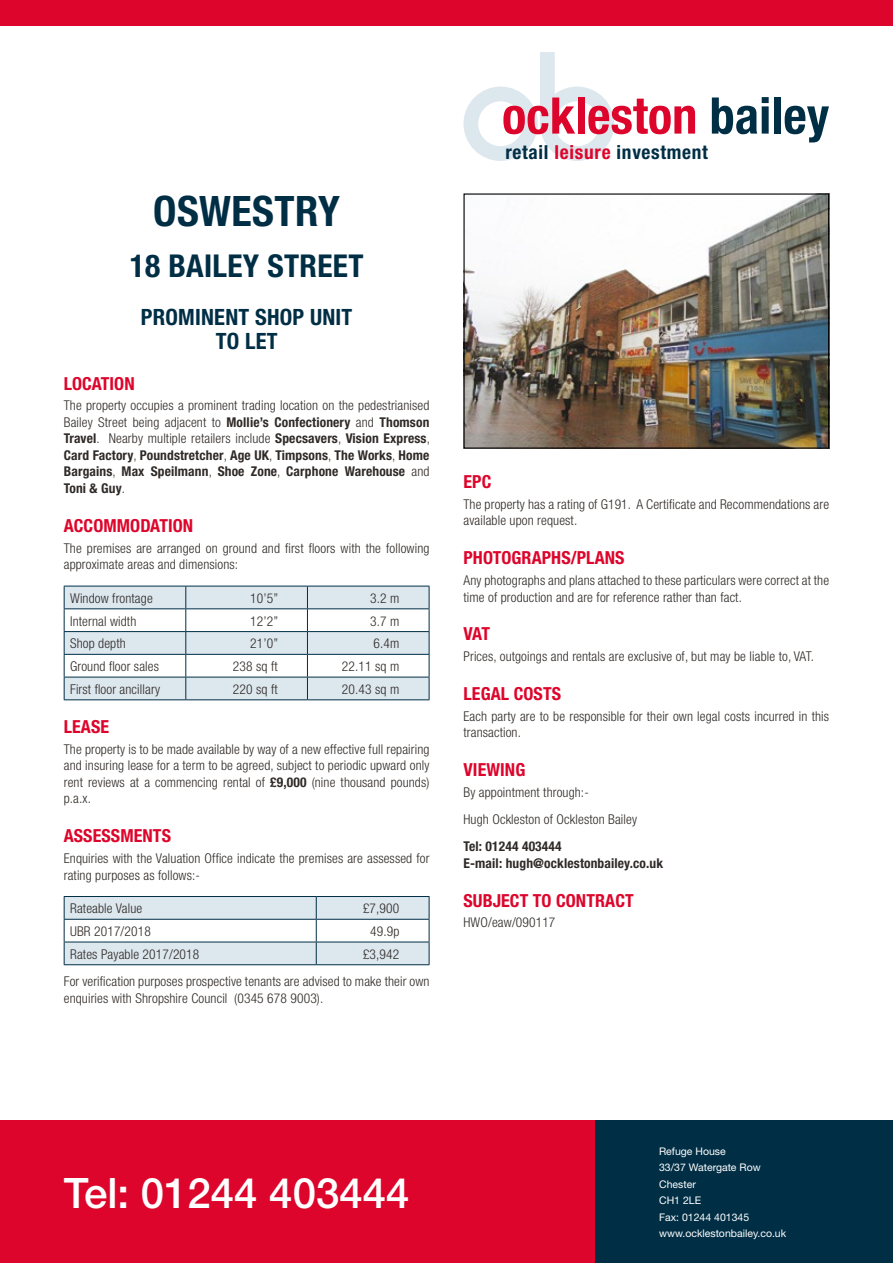
<style>
.page{position:relative;width:893px;height:1263px;background:#fff}
.page>*{position:absolute;margin:0;border:0;box-sizing:border-box;transform-origin:0 0}
.t1{font:700 condensed 50.55px "Helvetica Neue";color:#dd052b}
.t2{font:500 42px "Helvetica Neue";color:#fff}
.t3{font:700 condensed 42px "Helvetica Neue";letter-spacing:.01em;color:#002e45}
.t4{font:700 condensed 31.5px "Helvetica Neue";letter-spacing:.01em;color:#002e45}
.t5{font:700 condensed 22.5px/24px "Helvetica Neue";letter-spacing:.01em;color:#002e45;text-align:center}
.t6{font:700 condensed 19.35px "Helvetica Neue";letter-spacing:.035em;color:#002e45}
.t7{font:700 condensed 18px "Helvetica Neue";letter-spacing:.005em;color:#dd052b}
.t8{font:300 condensed 13.5px/16.5px "Helvetica Neue";letter-spacing:.01em;color:#2f2a27}
.t9{font:700 condensed 13.5px/16.5px "Helvetica Neue";letter-spacing:.01em;color:#2f2a27;text-align:justify}
.t10{font:10.5px/16.5px "Helvetica Neue";color:#fff}
.s1{font-weight:300}
.s2{font-weight:700}
.s3{color:#002e45}
.s4{color:#dd052b}
</style>
<div class="page">
<div style="left:0;top:0;width:893px;height:26px;background:#dd052b"></div>
<svg style="left:463px;top:52px;width:151px;height:109px"></svg>
<div style="left:0;top:1120px;width:595px;height:143px;background:#dd052b"></div>
<div style="left:595px;top:1120px;width:298px;height:143px;background:#002e45"></div>
<svg style="left:64px;top:586px;width:366px;height:114px"></svg>
<hr style="left:64px;top:699px;width:122px;height:1px;background:#002e45">
<hr style="left:186px;top:699px;width:121px;height:1px;background:#002e45">
<hr style="left:307px;top:699px;width:122px;height:1px;background:#002e45">
<svg style="left:64px;top:896px;width:366px;height:69px"></svg>
<hr style="left:64px;top:964px;width:252px;height:1px;background:#002e45">
<hr style="left:316px;top:964px;width:113px;height:1px;background:#002e45">
<img style="left:465px;top:195px;width:362px;height:252px">
<div style="left:463px;top:193px;width:366px;height:256px;border:1px solid #000"></div>
<h2 class="t3" style="left:153px;top:186px;width:188px">OSWESTRY</h2>
<h3 class="t4" style="left:130px;top:246px;width:235px">18 BAILEY STREET</h3>
<h3 class="t5" style="left:141px;top:304px;width:213px">PROMINENT SHOP UNIT<br>TO LET</h3>
<h3 class="t7" style="left:64px;top:372px;width:72px">LOCATION</h3>
<p class="t9" style="left:64px;top:397px;width:368px"><span class="s1">The property occupies a prominent trading location on the pedestrianised Bailey Street being adjacent to</span> Mollie’s Confectionery <span class="s1">and</span> Thomson Travel<span class="s1">. Nearby multiple retailers include</span> Specsavers<span class="s1">,</span> Vision Express<span class="s1">, </span>Card Factory<span class="s1">,</span> Poundstretcher<span class="s1">,</span> Age UK<span class="s1">,</span> Timpsons<span class="s1">,</span> The Works<span class="s1">,</span> Home Bargains<span class="s1">,</span> Max Speilmann<span class="s1">,</span> Shoe Zone<span class="s1">,</span> Carphone Warehouse <span class="s1">and </span>Toni &amp; Guy<span class="s1">.</span></p>
<h3 class="t7" style="left:64px;top:514px;width:131px">ACCOMMODATION</h3>
<p class="t8" style="left:64px;top:539px;width:367px">The premises are arranged on ground and first floors with the following approximate areas and dimensions:</p>
<p class="t8" style="left:70px;top:590px;width:84px">Window frontage</p>
<p class="t8" style="left:250px;top:590px;width:29px">10’5”</p>
<p class="t8" style="left:370px;top:590px;width:31px">3.2 m</p>
<p class="t8" style="left:70px;top:612px;width:68px">Internal width</p>
<p class="t8" style="left:250px;top:612px;width:29px">12’2”</p>
<p class="t8" style="left:370px;top:612px;width:31px">3.7 m</p>
<p class="t8" style="left:70px;top:635px;width:57px">Shop depth</p>
<p class="t8" style="left:250px;top:635px;width:29px">21’0”</p>
<p class="t8" style="left:373px;top:635px;width:27px">6.4m</p>
<p class="t8" style="left:70px;top:658px;width:90px">Ground floor sales</p>
<p class="t8" style="left:233px;top:658px;width:46px">238 sq ft</p>
<p class="t8" style="left:342px;top:658px;width:59px">22.11 sq m</p>
<p class="t8" style="left:70px;top:681px;width:91px">First floor ancillary</p>
<p class="t8" style="left:233px;top:681px;width:46px">220 sq ft</p>
<p class="t8" style="left:342px;top:681px;width:59px">20.43 sq m</p>
<h3 class="t7" style="left:64px;top:716px;width:47px">LEASE</h3>
<p class="t8" style="left:64px;top:741px;width:367px;text-align:justify">The property is to be made available by way of a new effective full repairing and insuring lease for a term to be agreed, subject to periodic upward only rent reviews at a commencing rental of <span class="s2">£9,000</span> (nine thousand pounds) p.a.x.</p>
<h3 class="t7" style="left:64px;top:825px;width:109px">ASSESSMENTS</h3>
<p class="t8" style="left:64px;top:850px;width:367px">Enquiries with the Valuation Office indicate the premises are assessed for rating purposes as follows:-</p>
<p class="t8" style="left:70px;top:900px;width:74px">Rateable Value</p>
<p class="t8" style="left:363px;top:900px;width:38px">£7,900</p>
<p class="t8" style="left:70px;top:923px;width:82px">UBR 2017/2018</p>
<p class="t8" style="left:370px;top:923px;width:31px">49.9p</p>
<p class="t8" style="left:70px;top:946px;width:131px">Rates Payable 2017/2018</p>
<p class="t8" style="left:64px;top:940px;width:367px;line-height:27.5px;text-indent:299px">£3,942<br>For verification purposes prospective tenants are advised to make their own</p>
<p class="t8" style="left:64px;top:990px;width:261px">enquiries with Shropshire Council (0345 678 9003).</p>
<h1 class="t1" style="left:502px;top:85px;width:329px">ockleston <span class="s3">bailey</span></h1>
<h3 class="t6" style="left:505px;top:140px;width:204px">retail <span class="s4">leisure</span> investment</h3>
<h3 class="t7" style="left:463px;top:471px;width:29px">EPC</h3>
<p class="t8" style="left:463px;top:496px;width:367px">The property has a rating of G191. A Certificate and Recommendations are available upon request.</p>
<h3 class="t7" style="left:463px;top:547px;width:163px">PHOTOGRAPHS/PLANS</h3>
<p class="t8" style="left:463px;top:572px;width:367px">Any photographs and plans attached to these particulars were correct at the time of production and are for reference rather than fact.</p>
<h3 class="t7" style="left:463px;top:623px;width:28px">VAT</h3>
<p class="t8" style="left:463px;top:648px;width:352px">Prices, outgoings and rentals are exclusive of, but may be liable to, VAT.</p>
<h3 class="t7" style="left:463px;top:683px;width:99px">LEGAL COSTS</h3>
<p class="t8" style="left:463px;top:708px;width:367px">Each party are to be responsible for their own legal costs incurred in this transaction.</p>
<h3 class="t7" style="left:463px;top:759px;width:63px">VIEWING</h3>
<p class="t8" style="left:463px;top:778px;width:175px;line-height:27.2px">By appointment through:-<br>Hugh Ockleston of Ockleston Bailey</p>
<p class="t9" style="left:463px;top:838px;width:201px">Tel: 01244 403444<br>E-mail: hugh@ocklestonbailey.co.uk</p>
<h3 class="t7" style="left:463px;top:889px;width:172px">SUBJECT TO CONTRACT</h3>
<p class="t8" style="left:463px;top:914px;width:93px">HWO/eaw/090117</p>
<h2 class="t2" style="left:64px;top:1168px;width:347px">Tel: 01244 403444</h2>
<p class="t10" style="left:659px;top:1142px;width:129px">Refuge House<br>33/37 Watergate Row<br>Chester<br>CH1 2LE<br>Fax: 01244 401345 www.ocklestonbailey.co.uk</p>
</div>
